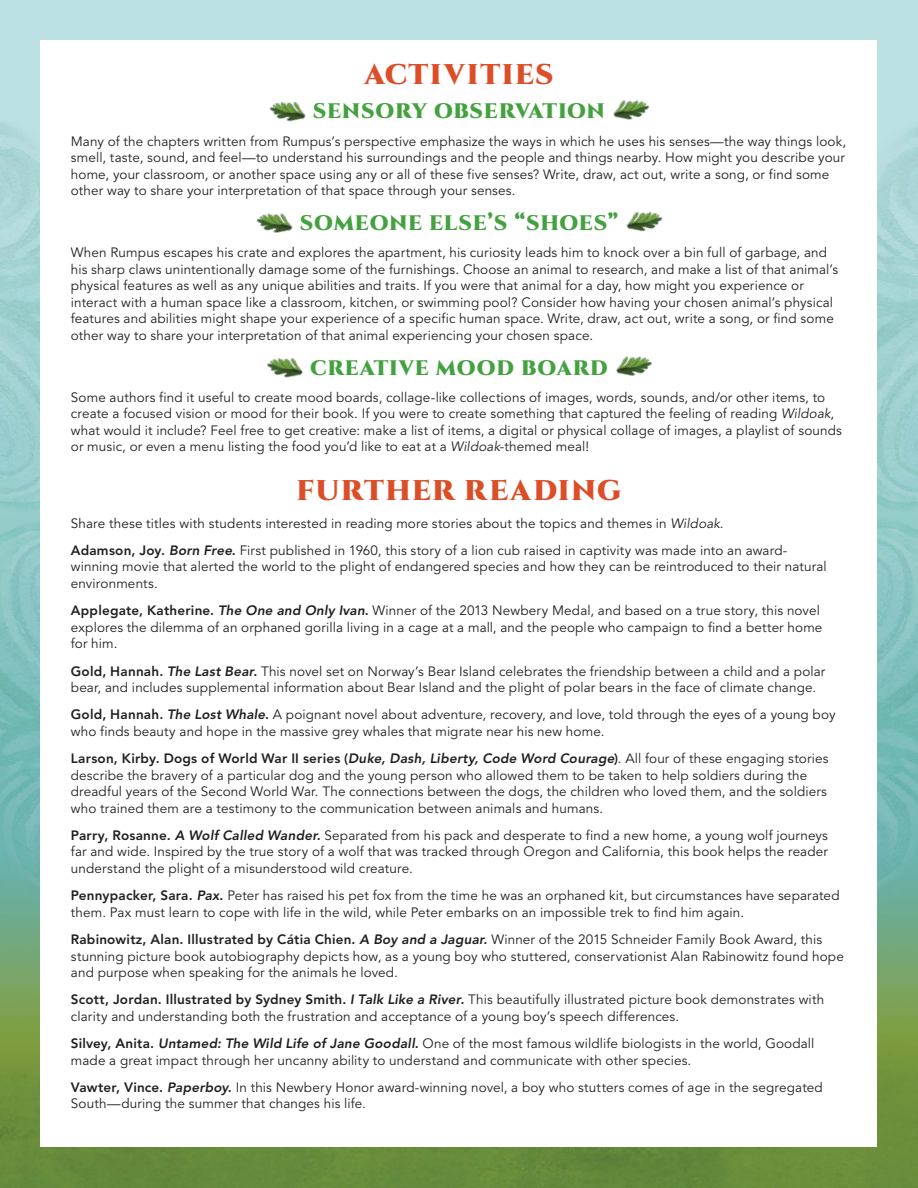
<style>
.page{position:relative;width:918px;height:1188px;background:#fff}
.page>*{position:absolute;margin:0;border:0;box-sizing:border-box;transform-origin:0 0}
.t1{font:900 28.5px "Cinzel";letter-spacing:.05em;color:#dc4e28}
.t2{font:900 21px "Cinzel";letter-spacing:.035em;color:#44a13f}
.t3{font:13.5px/16.5px "Avenir LT Pro";letter-spacing:.01em;color:#231f20}
.s1{font-style:italic}
.s2{font-weight:800}
.s3{font-weight:800;font-style:italic}
</style>
<div class="page">
<img style="left:0;top:0;width:918px;height:1188px">
<div style="left:40px;top:40px;width:838px;height:1108px;background:#fff"></div>
<img style="left:269px;top:101px;width:37px;height:21px">
<img style="left:613px;top:100px;width:37px;height:20px">
<img style="left:256px;top:213px;width:37px;height:20px">
<img style="left:626px;top:211px;width:37px;height:21px">
<img style="left:267px;top:358px;width:36px;height:20px">
<img style="left:616px;top:356px;width:36px;height:20px">
<h1 class="t1" style="left:364px;top:56px;width:191px">ACTIVITIES</h1>
<h2 class="t2" style="left:313px;top:98px;width:294px">SENSORY OBSERVATION</h2>
<p class="t3" style="left:71px;top:133px;width:777px">Many of the chapters written from Rumpus’s perspective emphasize the ways in which he uses his senses—the way things look, smell, taste, sound, and feel—to understand his surroundings and the people and things nearby. How might you describe your home, your classroom, or another space using any or all of these five senses? Write, draw, act out, write a song, or find some other way to share your interpretation of that space through your senses.</p>
<h2 class="t2" style="left:300px;top:210px;width:320px">SOMEONE ELSE’S “SHOES”</h2>
<p class="t3" style="left:71px;top:245px;width:769px">When Rumpus escapes his crate and explores the apartment, his curiosity leads him to knock over a bin full of garbage, and his sharp claws unintentionally damage some of the furnishings. Choose an animal to research, and make a list of that animal’s physical features as well as any unique abilities and traits. If you were that animal for a day, how might you experience or interact with a human space like a classroom, kitchen, or swimming pool? Consider how having your chosen animal’s physical features and abilities might shape your experience of a specific human space. Write, draw, act out, write a song, or find some other way to share your interpretation of that animal experiencing your chosen space.</p>
<h2 class="t2" style="left:310px;top:354px;width:299px">CREATIVE MOOD BOARD</h2>
<p class="t3" style="left:71px;top:389px;width:773px">Some authors find it useful to create mood boards, collage-like collections of images, words, sounds, and/or other items, to create a focused vision or mood for their book. If you were to create something that captured the feeling of reading <span class="s1">Wildoak</span>, what would it include? Feel free to get creative: make a list of items, a digital or physical collage of images, a playlist of sounds or music, or even a menu listing the food you’d like to eat at a <span class="s1">Wildoak</span>-themed meal!</p>
<h1 class="t1" style="left:296px;top:473px;width:327px">FURTHER READING</h1>
<p class="t3" style="left:71px;top:510px;width:718px;line-height:27.3px">Share these titles with students interested in reading more stories about the topics and themes in <span class="s1">Wildoak</span>.<br><span class="s2">Adamson, Joy.</span> <span class="s3">Born Free</span><span class="s2">.</span> First published in 1960, this story of a lion cub raised in captivity was made into an award-</p>
<p class="t3" style="left:71px;top:559px;width:757px">winning movie that alerted the world to the plight of endangered species and how they can be reintroduced to their natural environments.</p>
<p class="t3" style="left:71px;top:603px;width:753px"><span class="s2">Applegate, Katherine.</span> <span class="s3">The One and Only Ivan</span><span class="s2">.</span> Winner of the 2013 Newbery Medal, and based on a true story, this novel explores the dilemma of an orphaned gorilla living in a cage at a mall, and the people who campaign to find a better home for him.</p>
<p class="t3" style="left:71px;top:663px;width:756px"><span class="s2">Gold, Hannah.</span> <span class="s3">The Last Bear</span><span class="s2">.</span> This novel set on Norway’s Bear Island celebrates the friendship between a child and a polar bear, and includes supplemental information about Bear Island and the plight of polar bears in the face of climate change.</p>
<p class="t3" style="left:71px;top:707px;width:766px"><span class="s2">Gold, Hannah.</span> <span class="s3">The Lost Whale</span><span class="s2">.</span> A poignant novel about adventure, recovery, and love, told through the eyes of a young boy who finds beauty and hope in the massive grey whales that migrate near his new home.</p>
<p class="t3" style="left:71px;top:751px;width:759px"><span class="s2">Larson, Kirby. Dogs of World War II series (</span><span class="s3">Duke, Dash, Liberty, Code Word Courage</span><span class="s2">)</span>. All four of these engaging stories describe the bravery of a particular dog and the young person who allowed them to be taken to help soldiers during the dreadful years of the Second World War. The connections between the dogs, the children who loved them, and the soldiers who trained them are a testimony to the communication between animals and humans.</p>
<p class="t3" style="left:71px;top:827px;width:759px;text-align:justify"><span class="s2">Parry, Rosanne.</span> <span class="s3">A Wolf Called Wander</span><span class="s2">.</span> Separated from his pack and desperate to find a new home, a young wolf journeys far and wide. Inspired by the true story of a wolf that was tracked through Oregon and California, this book helps the reader understand the plight of a misunderstood wild creature.</p>
<p class="t3" style="left:71px;top:888px;width:770px"><span class="s2">Pennypacker, Sara.</span> <span class="s3">Pax</span><span class="s2">.</span> Peter has raised his pet fox from the time he was an orphaned kit, but circumstances have separated them. Pax must learn to cope with life in the wild, while Peter embarks on an impossible trek to find him again.</p>
<p class="t3" style="left:71px;top:931px;width:775px"><span class="s2">Rabinowitz, Alan. Illustrated by Cátia Chien.</span> <span class="s3">A Boy and a Jaguar</span><span class="s2">.</span> Winner of the 2015 Schneider Family Book Award, this stunning picture book autobiography depicts how, as a young boy who stuttered, conservationist Alan Rabinowitz found hope and purpose when speaking for the animals he loved.</p>
<p class="t3" style="left:71px;top:992px;width:755px"><span class="s2">Scott, Jordan. Illustrated by Sydney Smith.</span> <span class="s3">I Talk Like a River.</span> This beautifully illustrated picture book demonstrates with clarity and understanding both the frustration and acceptance of a young boy’s speech differences.</p>
<p class="t3" style="left:71px;top:1035px;width:745px"><span class="s2">Silvey, Anita.</span> <span class="s3">Untamed: The Wild Life of Jane Goodall</span><span class="s2">.</span> One of the most famous wildlife biologists in the world, Goodall made a great impact through her uncanny ability to understand and communicate with other species.</p>
<p class="t3" style="left:71px;top:1079px;width:754px"><span class="s2">Vawter, Vince.</span> <span class="s3">Paperboy</span><span class="s2">.</span> In this Newbery Honor award-winning novel, a boy who stutters comes of age in the segregated<br>South—during the summer that changes his life.</p>
</div>
